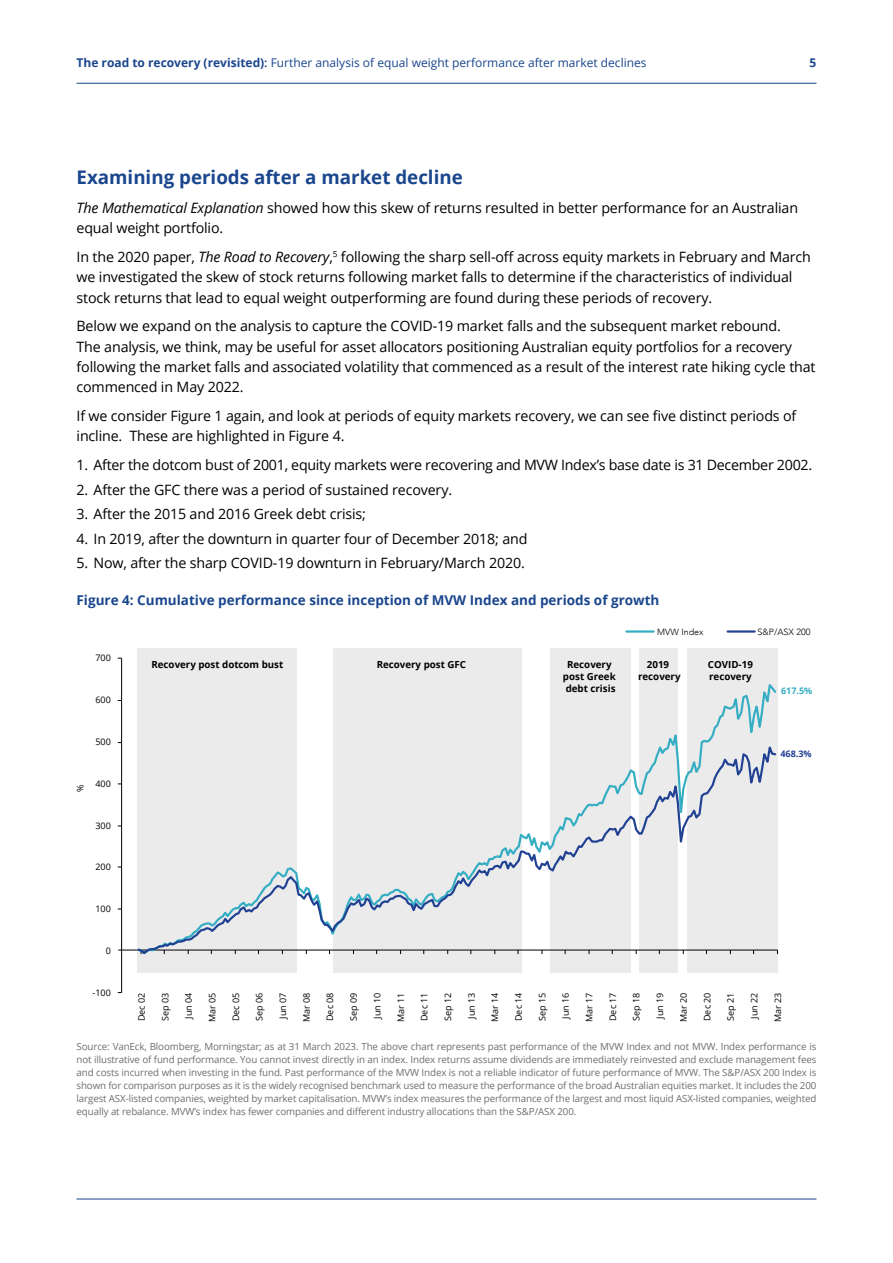
<style>
.page{position:relative;width:893px;height:1263px;background:#fff}
.page>*{position:absolute;margin:0;border:0;box-sizing:border-box;transform-origin:0 0}
.Heading_1{font:700 18.75px "Open Sans";color:#1a468d}
.Body_copy{font:14.25px/20.2px "Open Sans";letter-spacing:-.01em;color:#000}
.Heading_Figures{font:700 13.5px "Open Sans";color:#1a468d}
.t1{font:12px "Open Sans";color:#1a468d}
.t2{font:700 12px "Open Sans";color:#1a468d}
.Source{font:9.75px/13.2px "Open Sans";letter-spacing:-.01em;color:#6d6e71;text-align:justify}
.t3{font:700 9.75px/12px "Open Sans";color:#000;text-align:center}
.t4{font:9px "Open Sans";color:#000}
.t5{font:300 9px "Avenir";color:#000}
.t6{font:700 9px "Open Sans";color:#35adc3}
.t7{font:700 9px "Open Sans";color:#214193}
.s1{font-weight:700}
.s2{font-weight:600}
.s3{font-style:italic}
</style>
<div class="page">
<hr style="left:77px;top:83px;width:739px;height:1px;background:#1a468d">
<hr style="left:77px;top:1199px;width:739px;height:1px;background:#1a468d">
<div style="left:687px;top:648px;width:90px;height:325px;background:#ebebec"></div>
<div style="left:333px;top:648px;width:189px;height:325px;background:#ebebec"></div>
<div style="left:550px;top:648px;width:81px;height:325px;background:#ebebec"></div>
<div style="left:640px;top:648px;width:38px;height:325px;background:#ebebec"></div>
<div style="left:138px;top:648px;width:159px;height:325px;background:#ebebec"></div>
<hr style="left:626px;top:630px;width:28px;height:3px;background:#35adc3">
<hr style="left:728px;top:630px;width:27px;height:3px;background:#214193">
<hr style="left:118px;top:950px;width:659px;height:1px;background:#000">
<hr style="left:121px;top:658px;width:1px;height:334px;background:#000">
<svg style="left:137px;top:680px;width:641px;height:59px"></svg>
<svg style="left:136px;top:739px;width:642px;height:217px"></svg>
<p class="t1" style="left:77px;top:55px;width:572px"><span class="s1">The road to recovery (revisited)</span><span class="s2">:</span> Further analysis of equal weight performance after market declines</p>
<p class="t2" style="left:810px;top:55px;width:8px">5</p>
<p class="Heading_1" style="left:77px;top:164px;width:388px">Examining periods after a market decline</p>
<p class="Body_copy" style="left:77px;top:198px;width:723px"><span class="s3">The Mathematical Explanation</span> showed how this skew of returns resulted in better performance for an Australian equal weight portfolio.</p>
<p class="Body_copy" style="left:77px;top:247px;width:736px">In the 2020 paper, <span class="s3">The Road to Recovery</span>,<sup>5</sup> following the sharp sell-off across equity markets in February and March we investigated the skew of stock returns following market falls to determine if the characteristics of individual stock returns that lead to equal weight outperforming are found during these periods of recovery.</p>
<p class="Body_copy" style="left:77px;top:316px;width:741px">Below we expand on the analysis to capture the COVID-19 market falls and the subsequent market rebound.<br>The analysis, we think, may be useful for asset allocators positioning Australian equity portfolios for a recovery following the market falls and associated volatility that commenced as a result of the interest rate hiking cycle that commenced in May 2022.</p>
<p class="Body_copy" style="left:77px;top:405px;width:721px">If we consider Figure 1 again, and look at periods of equity markets recovery, we can see five distinct periods of incline. These are highlighted in Figure 4.</p>
<p class="Body_copy" style="left:77px;top:454px;width:737px">1. After the dotcom bust of 2001, equity markets were recovering and MVW Index’s base date is 31 December 2002.</p>
<p class="Body_copy" style="left:77px;top:479px;width:377px">2. After the GFC there was a period of sustained recovery.</p>
<p class="Body_copy" style="left:77px;top:503px;width:291px">3. After the 2015 and 2016 Greek debt crisis;</p>
<p class="Body_copy" style="left:77px;top:528px;width:452px">4. In 2019, after the downturn in quarter four of December 2018; and</p>
<p class="Body_copy" style="left:77px;top:552px;width:450px">5. Now, after the sharp COVID-19 downturn in February/March 2020.</p>
<p class="Heading_Figures" style="left:77px;top:590px;width:584px">Figure 4: Cumulative performance since inception of MVW Index and periods of growth</p>
<p class="t4" style="left:95px;top:652px;width:17px">700</p>
<p class="t4" style="left:95px;top:693px;width:17px">600</p>
<p class="t4" style="left:95px;top:736px;width:17px">500</p>
<p class="t4" style="left:74px;top:792px;width:9px;rotate:-90deg">%</p>
<p class="t4" style="left:95px;top:777px;width:17px">400</p>
<p class="t4" style="left:95px;top:819px;width:17px">300</p>
<p class="t4" style="left:95px;top:861px;width:17px">200</p>
<p class="t4" style="left:95px;top:903px;width:17px">100</p>
<p class="t4" style="left:106px;top:945px;width:7px">0</p>
<p class="t4" style="left:93px;top:986px;width:20px">-100</p>
<p class="t3" style="left:151px;top:658px;width:133px">Recovery post dotcom bust</p>
<p class="t5" style="left:657px;top:626px;width:48px">MVW Index</p>
<p class="t5" style="left:757px;top:626px;width:54px">S&amp;P/ASX 200</p>
<p class="t3" style="left:377px;top:658px;width:91px">Recovery post GFC</p>
<p class="t3" style="left:563px;top:658px;width:54px">Recovery post Greek debt crisis</p>
<p class="t3" style="left:638px;top:658px;width:44px">2019 recovery</p>
<p class="t3" style="left:708px;top:658px;width:46px;text-align:left">COVID-19 recovery</p>
<p class="t6" style="left:781px;top:684px;width:33px">617.5%</p>
<p class="t7" style="left:780px;top:747px;width:33px">468.3%</p>
<p class="t4" style="left:135px;top:1021px;width:30px;rotate:-90deg">Dec 02</p>
<p class="t4" style="left:159px;top:1021px;width:30px;rotate:-90deg">Sep 03</p>
<p class="t4" style="left:182px;top:1019px;width:28px;rotate:-90deg">Jun 04</p>
<p class="t4" style="left:206px;top:1022px;width:31px;rotate:-90deg">Mar 05</p>
<p class="t4" style="left:230px;top:1021px;width:30px;rotate:-90deg">Dec 05</p>
<p class="t4" style="left:253px;top:1021px;width:30px;rotate:-90deg">Sep 06</p>
<p class="t4" style="left:277px;top:1019px;width:28px;rotate:-90deg">Jun 07</p>
<p class="t4" style="left:300px;top:1022px;width:31px;rotate:-90deg">Mar 08</p>
<p class="t4" style="left:324px;top:1021px;width:30px;rotate:-90deg">Dec 08</p>
<p class="t4" style="left:347px;top:1021px;width:30px;rotate:-90deg">Sep 09</p>
<p class="t4" style="left:371px;top:1019px;width:28px;rotate:-90deg">Jun 10</p>
<p class="t4" style="left:395px;top:1022px;width:31px;rotate:-90deg">Mar 11</p>
<p class="t4" style="left:418px;top:1021px;width:30px;rotate:-90deg">Dec 11</p>
<p class="t4" style="left:442px;top:1021px;width:30px;rotate:-90deg">Sep 12</p>
<p class="t4" style="left:465px;top:1019px;width:28px;rotate:-90deg">Jun 13</p>
<p class="t4" style="left:489px;top:1022px;width:31px;rotate:-90deg">Mar 14</p>
<p class="t4" style="left:512px;top:1021px;width:30px;rotate:-90deg">Dec 14</p>
<p class="t4" style="left:536px;top:1021px;width:30px;rotate:-90deg">Sep 15</p>
<p class="t4" style="left:559px;top:1019px;width:28px;rotate:-90deg">Jun 16</p>
<p class="t4" style="left:583px;top:1022px;width:31px;rotate:-90deg">Mar 17</p>
<p class="t4" style="left:607px;top:1021px;width:30px;rotate:-90deg">Dec 17</p>
<p class="t4" style="left:630px;top:1021px;width:30px;rotate:-90deg">Sep 18</p>
<p class="t4" style="left:654px;top:1019px;width:28px;rotate:-90deg">Jun 19</p>
<p class="t4" style="left:677px;top:1022px;width:31px;rotate:-90deg">Mar 20</p>
<p class="t4" style="left:701px;top:1021px;width:30px;rotate:-90deg">Dec 20</p>
<p class="t4" style="left:724px;top:1021px;width:30px;rotate:-90deg">Sep 21</p>
<p class="t4" style="left:748px;top:1018px;width:28px;rotate:-90deg">Jun 22</p>
<p class="t4" style="left:772px;top:1022px;width:31px;rotate:-90deg">Mar 23</p>
<p class="Source" style="left:77px;top:1039px;width:741px">Source: VanEck, Bloomberg, Morningstar; as at 31 March 2023. The above chart represents past performance of the MVW Index and not MVW. Index performance is not illustrative of fund performance. You cannot invest directly in an index. Index returns assume dividends are immediately reinvested and exclude management fees and costs incurred when investing in the fund. Past performance of the MVW Index is not a reliable indicator of future performance of MVW. The S&amp;P/ASX 200 Index is shown for comparison purposes as it is the widely recognised benchmark used to measure the performance of the broad Australian equities market. It includes the 200 largest ASX-listed companies, weighted by market capitalisation. MVW’s index measures the performance of the largest and most liquid ASX-listed companies, weighted equally at rebalance. MVW’s index has fewer companies and different industry allocations than the S&amp;P/ASX 200.</p>
</div>
